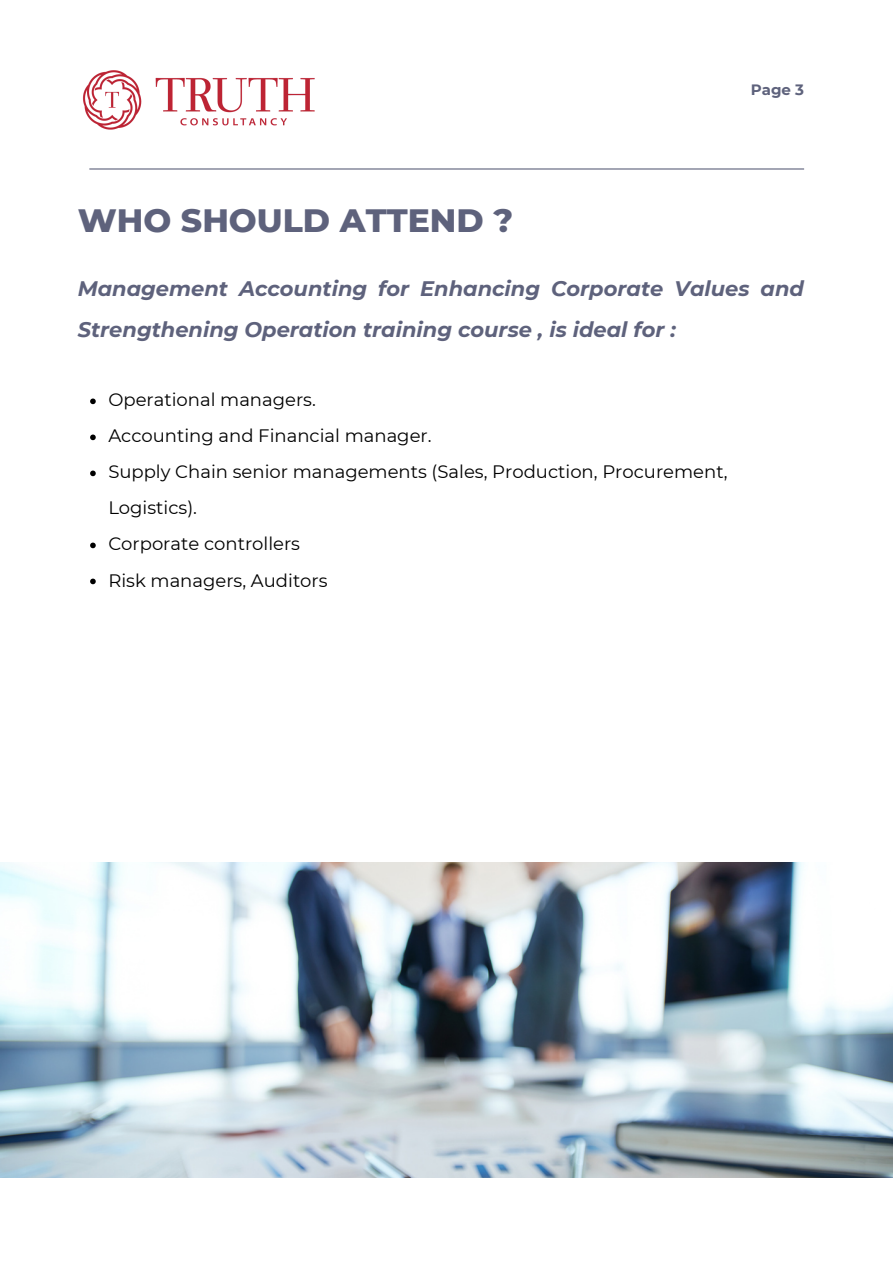
<style>
.page{position:relative;width:893px;height:1264px;background:#fff}
.page>*{position:absolute;margin:0;border:0;box-sizing:border-box;transform-origin:0 0}
.t1{font:800 33px "Montserrat";color:#5e627c}
.t2{font:italic 700 21px/41.7px "Montserrat";color:#5e627c}
.t3{font:18px/36px "Montserrat";color:#000}
.t4{font:700 15px "Montserrat";color:#5e627c}
</style>
<div class="page">
<hr style="left:89px;top:168px;width:715px;height:1px;background:#5e627c">
<svg style="left:90px;top:398px;width:6px;height:6px"></svg>
<svg style="left:90px;top:434px;width:6px;height:6px"></svg>
<svg style="left:90px;top:470px;width:6px;height:6px"></svg>
<svg style="left:90px;top:542px;width:6px;height:6px"></svg>
<svg style="left:90px;top:578px;width:6px;height:6px"></svg>
<img style="left:83px;top:70px;width:232px;height:60px">
<img style="left:0;top:862px;width:892px;height:315px">
<p class="t1" style="left:78px;top:199px;width:437px">WHO SHOULD ATTEND ?</p>
<p class="t4" style="left:750px;top:81px;width:55px">Page 3</p>
<p class="t2" style="left:78px;top:267px;width:727px">Management Accounting for Enhancing Corporate Values and<br>Strengthening Operation training course , is ideal for :</p>
<p class="t3" style="left:108px;top:382px;width:209px">Operational managers.</p>
<p class="t3" style="left:108px;top:418px;width:325px">Accounting and Financial manager.</p>
<p class="t3" style="left:108px;top:454px;width:620px">Supply Chain senior managements (Sales, Production, Procurement,<br>Logistics).</p>
<p class="t3" style="left:108px;top:526px;width:193px">Corporate controllers</p>
<p class="t3" style="left:108px;top:562px;width:221px">Risk managers, Auditors</p>
</div>
